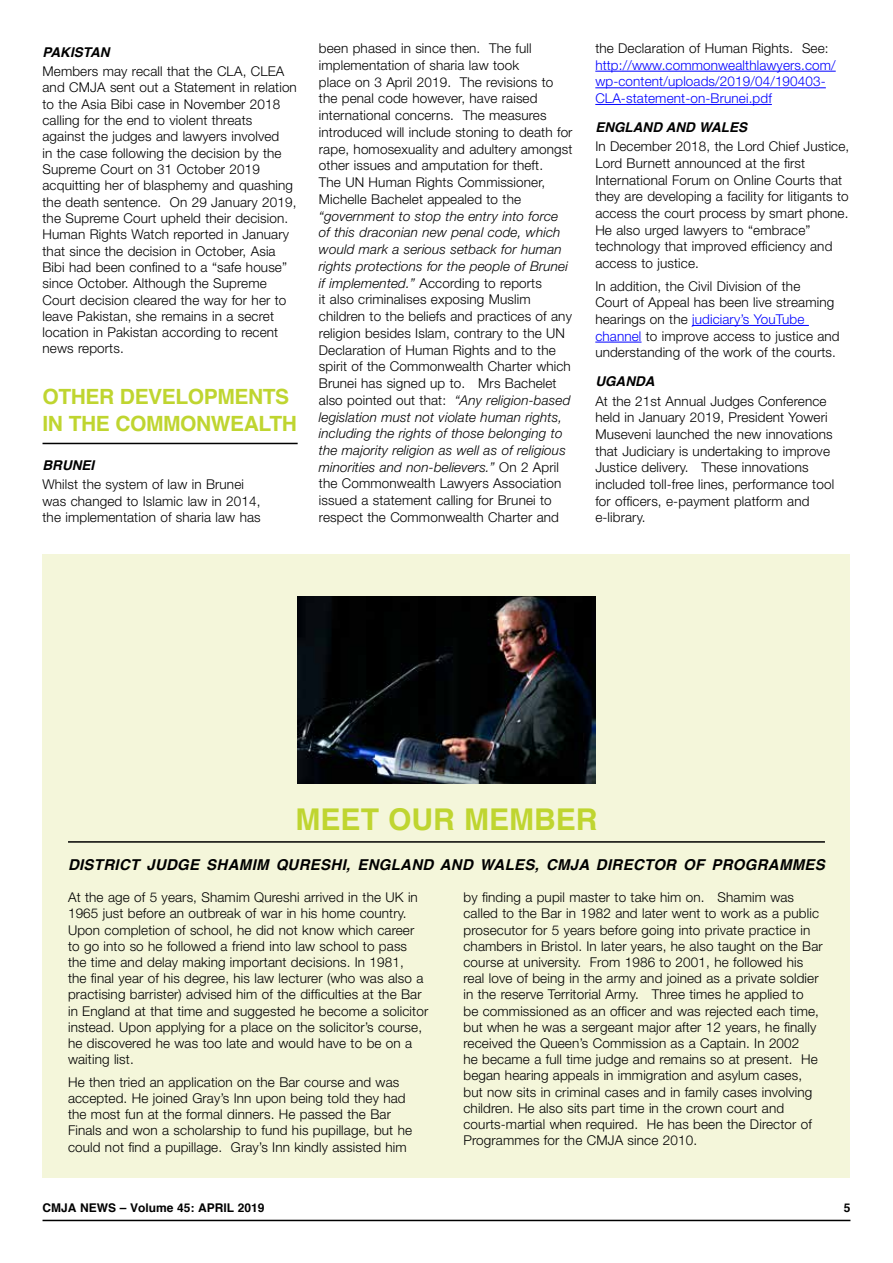
<style>
.page{position:relative;width:893px;height:1263px;background:#fff}
.page>*{position:absolute;margin:0;border:0;box-sizing:border-box;transform-origin:0 0}
.t1{font:700 30px "Helvetica";color:#bfd530}
.t2{font:700 21px/27.2px "Helvetica";letter-spacing:-.02em;color:#bfd530}
.t3{font:italic 700 15px "Helvetica";letter-spacing:.02em;color:#000}
.t4{font:300 13.5px/16.2px "Helvetica Neue";letter-spacing:.01em;color:#000}
.t5{font:300 13.5px/16.6px "Helvetica Neue";letter-spacing:.01em;color:#00f}
.t6{font:italic 700 13.5px "Helvetica";color:#000}
.t7{font:700 12px "Helvetica";color:#000}
.s1{font-style:italic}
.s2{color:#00f}
</style>
<div class="page">
<hr style="left:43px;top:1220px;width:807px;height:1px;background:#000">
<hr style="left:43px;top:443px;width:255px;height:1px;background:#000">
<hr style="left:595px;top:71px;width:241px;height:1px;background:#00f">
<hr style="left:595px;top:87px;width:231px;height:1px;background:#00f">
<hr style="left:595px;top:104px;width:177px;height:1px;background:#00f">
<hr style="left:692px;top:325px;width:117px;height:1px;background:#00f">
<hr style="left:595px;top:342px;width:46px;height:1px;background:#00f">
<div style="left:43px;top:554px;width:807px;height:623px;background:#f4f6da"></div>
<hr style="left:68px;top:841px;width:757px;height:2px;background:#000">
<img style="left:298px;top:596px;width:297px;height:187px">
<p class="t6" style="left:43px;top:41px;width:69px">PAKISTAN</p>
<p class="t4" style="left:43px;top:63px;width:256px">Members may recall that the CLA, CLEA and CMJA sent out a Statement in relation to the Asia Bibi case in November 2018 calling for the end to violent threats against the judges and lawyers involved<br>in the case following the decision by the Supreme Court on 31 October 2019 acquitting her of blasphemy and quashing the death sentence. On 29 January 2019, the Supreme Court upheld their decision.<br>Human Rights Watch reported in January that since the decision in October, Asia Bibi had been confined to a “safe house” since October. Although the Supreme Court decision cleared the way for her to leave Pakistan, she remains in a secret location in Pakistan according to recent news reports.</p>
<h2 class="t2" style="left:43px;top:383px;width:256px">OTHER DEVELOPMENTS<br>IN THE COMMONWEALTH</h2>
<p class="t6" style="left:43px;top:454px;width:53px">BRUNEI</p>
<p class="t4" style="left:43px;top:476px;width:220px">Whilst the system of law in Brunei was changed to Islamic law in 2014, the implementation of sharia law has</p>
<p class="t4" style="left:319px;top:40px;width:255px;line-height:16.8px">been phased in since then. The full implementation of sharia law took<br>place on 3 April 2019. The revisions to the penal code however, have raised international concerns. The measures introduced will include stoning to death for rape, homosexuality and adultery amongst other issues and amputation for theft.<br>The UN Human Rights Commissioner, Michelle Bachelet appealed to the</p>
<p class="t4" style="left:319px;top:207px;width:255px;line-height:16.8px"><span class="s1">“government to stop the entry into force of this draconian new penal code, which would mark a serious setback for human rights protections for the people of Brunei if implemented.”</span> According to reports<br>it also criminalises exposing Muslim children to the beliefs and practices of any religion besides Islam, contrary to the UN Declaration of Human Rights and to the spirit of the Commonwealth Charter which Brunei has signed up to. Mrs Bachelet also pointed out that: <span class="s1">“Any religion-based legislation must not violate human rights, including the rights of those belonging to the majority religion as well as of religious minorities and non-believers.”</span> On 2 April the Commonwealth Lawyers Association issued a statement calling for Brunei to respect the Commonwealth Charter and</p>
<p class="t4" style="left:595px;top:40px;width:235px">the Declaration of Human Rights. See:</p>
<p class="t5" style="left:595px;top:56px;width:242px">http://www.commonwealthlawyers.com/ wp-content/uploads/2019/04/190403-<br>CLA-statement-on-Brunei.pdf</p>
<p class="t6" style="left:595px;top:116px;width:153px">ENGLAND AND WALES</p>
<p class="t4" style="left:595px;top:138px;width:256px;line-height:16.6px">In December 2018, the Lord Chief Justice, Lord Burnett announced at the first International Forum on Online Courts that they are developing a facility for litigants to access the court process by smart phone.<br>He also urged lawyers to “embrace” technology that improved efficiency and access to justice.</p>
<p class="t4" style="left:595px;top:277px;width:246px;line-height:16.6px">In addition, the Civil Division of the<br>Court of Appeal has been live streaming hearings on the <span class="s2">judiciary’s YouTube channel</span> to improve access to justice and understanding of the work of the courts.</p>
<p class="t6" style="left:595px;top:370px;width:61px">UGANDA</p>
<p class="t4" style="left:595px;top:392px;width:240px;line-height:16.6px">At the 21st Annual Judges Conference held in January 2019, President Yoweri Museveni launched the new innovations that Judiciary is undertaking to improve Justice delivery. These innovations included toll-free lines, performance tool for officers, e-payment platform and e-library.</p>
<h1 class="t1" style="left:296px;top:795px;width:303px">MEET OUR MEMBER</h1>
<p class="t3" style="left:68px;top:852px;width:758px">DISTRICT JUDGE SHAMIM QURESHI, ENGLAND AND WALES, CMJA DIRECTOR OF PROGRAMMES</p>
<p class="t4" style="left:68px;top:889px;width:362px">At the age of 5 years, Shamim Qureshi arrived in the UK in 1965 just before an outbreak of war in his home country.<br>Upon completion of school, he did not know which career to go into so he followed a friend into law school to pass the time and delay making important decisions. In 1981,<br>the final year of his degree, his law lecturer (who was also a practising barrister) advised him of the difficulties at the Bar in England at that time and suggested he become a solicitor instead. Upon applying for a place on the solicitor’s course, he discovered he was too late and would have to be on a waiting list.</p>
<p class="t4" style="left:68px;top:1073px;width:346px">He then tried an application on the Bar course and was accepted. He joined Gray’s Inn upon being told they had the most fun at the formal dinners. He passed the Bar Finals and won a scholarship to fund his pupillage, but he could not find a pupillage. Gray’s Inn kindly assisted him</p>
<p class="t4" style="left:463px;top:889px;width:361px">by finding a pupil master to take him on. Shamim was called to the Bar in 1982 and later went to work as a public prosecutor for 5 years before going into private practice in chambers in Bristol. In later years, he also taught on the Bar course at university. From 1986 to 2001, he followed his real love of being in the army and joined as a private soldier in the reserve Territorial Army. Three times he applied to<br>be commissioned as an officer and was rejected each time, but when he was a sergeant major after 12 years, he finally received the Queen’s Commission as a Captain. In 2002<br>he became a full time judge and remains so at present. He began hearing appeals in immigration and asylum cases, but now sits in criminal cases and in family cases involving children. He also sits part time in the crown court and courts-martial when required. He has been the Director of Programmes for the CMJA since 2010.</p>
<p class="t7" style="left:43px;top:1198px;width:224px">CMJA NEWS – Volume 45: APRIL 2019</p>
<p class="t7" style="left:844px;top:1198px;width:8px">5</p>
</div>
